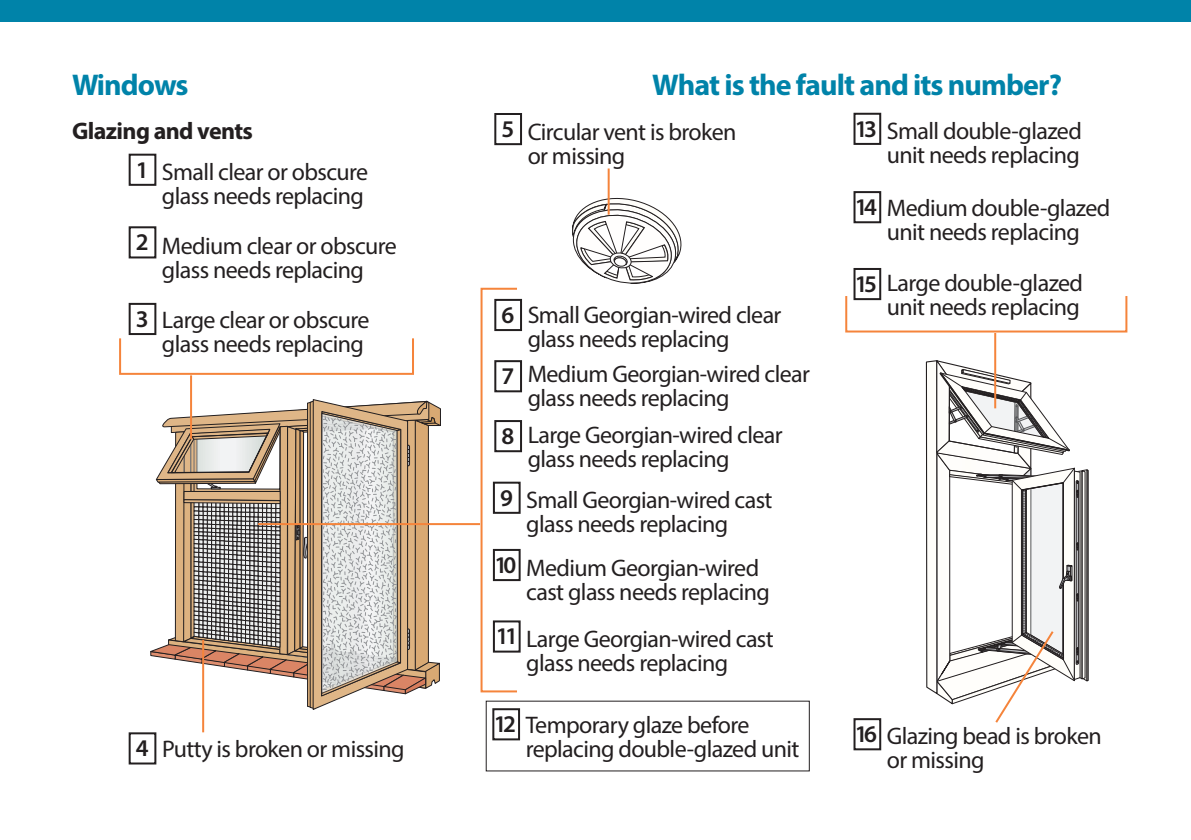
<style>
.page{position:relative;width:1191px;height:840px;background:#fff}
.page>*{position:absolute;margin:0;border:0;box-sizing:border-box;transform-origin:0 0}
.t1{font:700 30px "Myriad Pro";letter-spacing:-.03em;color:#0083a9}
.t2{font:24px/24px "Myriad Pro";letter-spacing:-.025em;color:#231f20}
.t3{font:700 24px "Myriad Pro";letter-spacing:-.025em;color:#231f20}
.t4{font:600 24px "Myriad Pro";color:#231f20}
.s1{font-weight:600}
</style>
<div class="page">
<div style="left:0;top:0;width:1191px;height:22px;background:#0083a9"></div>
<div style="left:129px;top:303px;width:27px;height:32px;border:2px solid #231f20"></div>
<div style="left:129px;top:154px;width:27px;height:32px;border:2px solid #231f20"></div>
<div style="left:129px;top:226px;width:27px;height:32px;border:2px solid #231f20"></div>
<svg style="left:150px;top:398px;width:292px;height:312px"></svg>
<div style="left:129px;top:732px;width:27px;height:32px;border:2px solid #231f20"></div>
<div style="left:494px;top:113px;width:28px;height:32px;border:2px solid #231f20"></div>
<svg style="left:572px;top:193px;width:110px;height:91px"></svg>
<div style="left:494px;top:299px;width:28px;height:32px;border:2px solid #231f20"></div>
<div style="left:494px;top:360px;width:28px;height:32px;border:2px solid #231f20"></div>
<div style="left:494px;top:420px;width:28px;height:32px;border:2px solid #231f20"></div>
<div style="left:493px;top:481px;width:27px;height:32px;border:2px solid #231f20"></div>
<div style="left:493px;top:548px;width:27px;height:32px;border:2px solid #231f20"></div>
<div style="left:493px;top:620px;width:27px;height:32px;border:2px solid #231f20"></div>
<div style="left:492px;top:707px;width:28px;height:33px;border:2px solid #231f20"></div>
<div style="left:853px;top:113px;width:28px;height:32px;border:2px solid #231f20"></div>
<div style="left:853px;top:191px;width:28px;height:32px;border:2px solid #231f20"></div>
<div style="left:853px;top:268px;width:28px;height:32px;border:2px solid #231f20"></div>
<div style="left:853px;top:717px;width:28px;height:32px;border:2px solid #231f20"></div>
<div style="left:845px;top:295px;width:282px;height:37px;border:2px solid #f5843b"></div>
<hr style="left:994px;top:333px;width:2px;height:75px;background:#f5843b">
<div style="left:119px;top:337px;width:295px;height:37px;border:2px solid #f5843b"></div>
<hr style="left:190px;top:375px;width:2px;height:64px;background:#f5843b">
<hr style="left:202px;top:639px;width:2px;height:93px;background:#f5843b">
<div style="left:480px;top:287px;width:38px;height:405px;border:2px solid #f5843b"></div>
<hr style="left:258px;top:523px;width:222px;height:2px;background:#f5843b">
<svg style="left:925px;top:358px;width:163px;height:365px"></svg>
<hr style="left:607px;top:168px;width:2px;height:46px;background:#f5843b">
<h1 class="t1" style="left:72px;top:65px;width:118px">Windows</h1>
<h2 class="t1" style="left:652px;top:65px;width:411px">What is the fault and its number?</h2>
<h3 class="t3" style="left:72px;top:115px;width:182px">Glazing and vents</h3>
<p class="t4" style="left:136px;top:154px;width:14px">1</p>
<p class="t2" style="left:162px;top:160px;width:208px">Small clear or obscure glass needs replacing</p>
<p class="t4" style="left:136px;top:227px;width:14px">2</p>
<p class="t2" style="left:162px;top:234px;width:236px">Medium clear or obscure glass needs replacing</p>
<p class="t2" style="left:136px;top:307px;width:235px;text-align:right"><span class="s1">3</span> Large clear or obscure glass needs replacing</p>
<p class="t2" style="left:855px;top:118px;width:228px;text-align:right"><span class="s1">13</span> Small double-glazed unit needs replacing</p>
<p class="t2" style="left:855px;top:195px;width:257px;text-align:center"><span class="s1">14</span> Medium double-glazed unit needs replacing</p>
<p class="t2" style="left:855px;top:271px;width:230px;text-align:right"><span class="s1">15</span> Large double-glazed unit needs replacing</p>
<p class="t2" style="left:527px;top:119px;width:210px;text-indent:-26px"><span class="s1">5</span> Circular vent is broken or missing</p>
<p class="t2" style="left:527px;top:302px;width:255px;text-indent:-26px"><span class="s1">6</span> Small Georgian-wired clear glass needs replacing</p>
<p class="t2" style="left:527px;top:361px;width:284px;text-indent:-26px"><span class="s1">7</span> Medium Georgian-wired clear glass needs replacing</p>
<p class="t2" style="left:527px;top:422px;width:256px;text-indent:-26px"><span class="s1">8</span> Large Georgian-wired clear glass needs replacing</p>
<p class="t2" style="left:526px;top:487px;width:248px;text-indent:-26px"><span class="s1">9</span> Small Georgian-wired cast glass needs replacing</p>
<p class="t2" style="left:526px;top:555px;width:245px;text-indent:-32px"><span class="s1">10</span> Medium Georgian-wired cast glass needs replacing</p>
<p class="t2" style="left:526px;top:626px;width:249px;text-indent:-30px"><span class="s1">11</span> Large Georgian-wired cast glass needs replacing</p>
<p class="t2" style="left:525px;top:711px;width:275px;text-indent:-32px"><span class="s1">12</span> Temporary glaze before replacing double-glazed unit</p>
<p class="t2" style="left:887px;top:723px;width:216px;text-indent:-32px"><span class="s1">16</span> Glazing bead is broken or missing</p>
<p class="t2" style="left:136px;top:736px;width:270px"><span class="s1">4</span> Putty is broken or missing</p>
</div>
